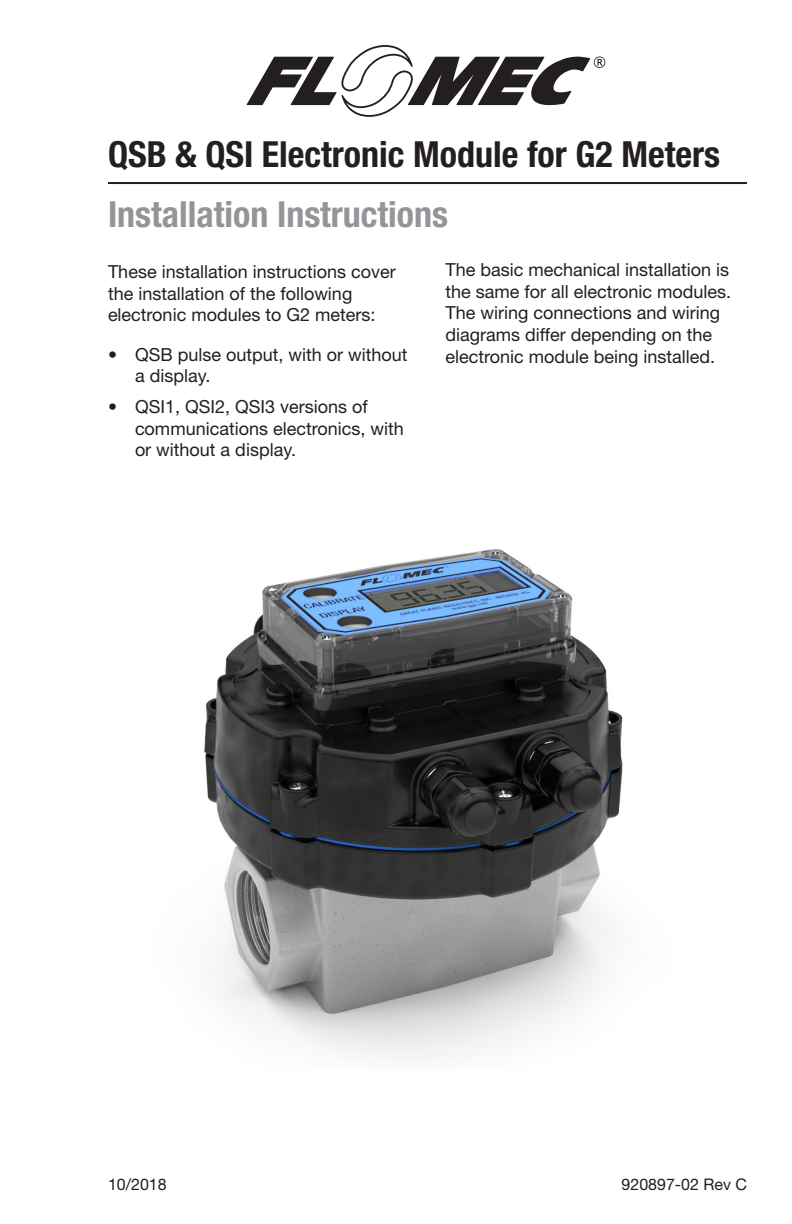
<style>
.page{position:relative;width:792px;height:1224px;background:#fff}
.page>*{position:absolute;margin:0;border:0;box-sizing:border-box;transform-origin:0 0}
.t1{font:700 condensed 36px "Helvetica Neue LT Std";color:#231f20}
.t2{font:700 condensed 36px "Helvetica Neue LT Std";color:#939598}
.Body_Text{font:18px/21.6px "Helvetica Neue LT Std";color:#231f20}
.t3{font:16px "Helvetica Neue LT Std";color:#231f20}
</style>
<div class="page">
<img style="left:204px;top:549px;width:419px;height:507px">
<svg style="left:247px;top:45px;width:358px;height:72px"></svg>
<hr style="left:108px;top:182px;width:639px;height:2px;background:#231f20">
<p class="t1" style="left:108px;top:132px;width:614px">QSB &amp; QSI Electronic Module for G2 Meters</p>
<p class="t2" style="left:108px;top:192px;width:342px">Installation Instructions</p>
<p class="Body_Text" style="left:108px;top:260px;width:289px">These installation instructions cover the installation of the following electronic modules to G2 meters:</p>
<p class="Body_Text" style="left:135px;top:343px;width:274px;text-indent:-27px">• QSB pulse output, with or without a display.</p>
<p class="Body_Text" style="left:135px;top:395px;width:270px;text-indent:-27px">• QSI1, QSI2, QSI3 versions of communications electronics, with or without a display.</p>
<p class="Body_Text" style="left:446px;top:259px;width:287px">The basic mechanical installation is the same for all electronic modules.<br>The wiring connections and wiring diagrams differ depending on the electronic module being installed.</p>
<p class="t3" style="left:108px;top:1175px;width:60px">10/2018</p>
<p class="t3" style="left:622px;top:1175px;width:127px">920897-02 Rev C</p>
</div>
